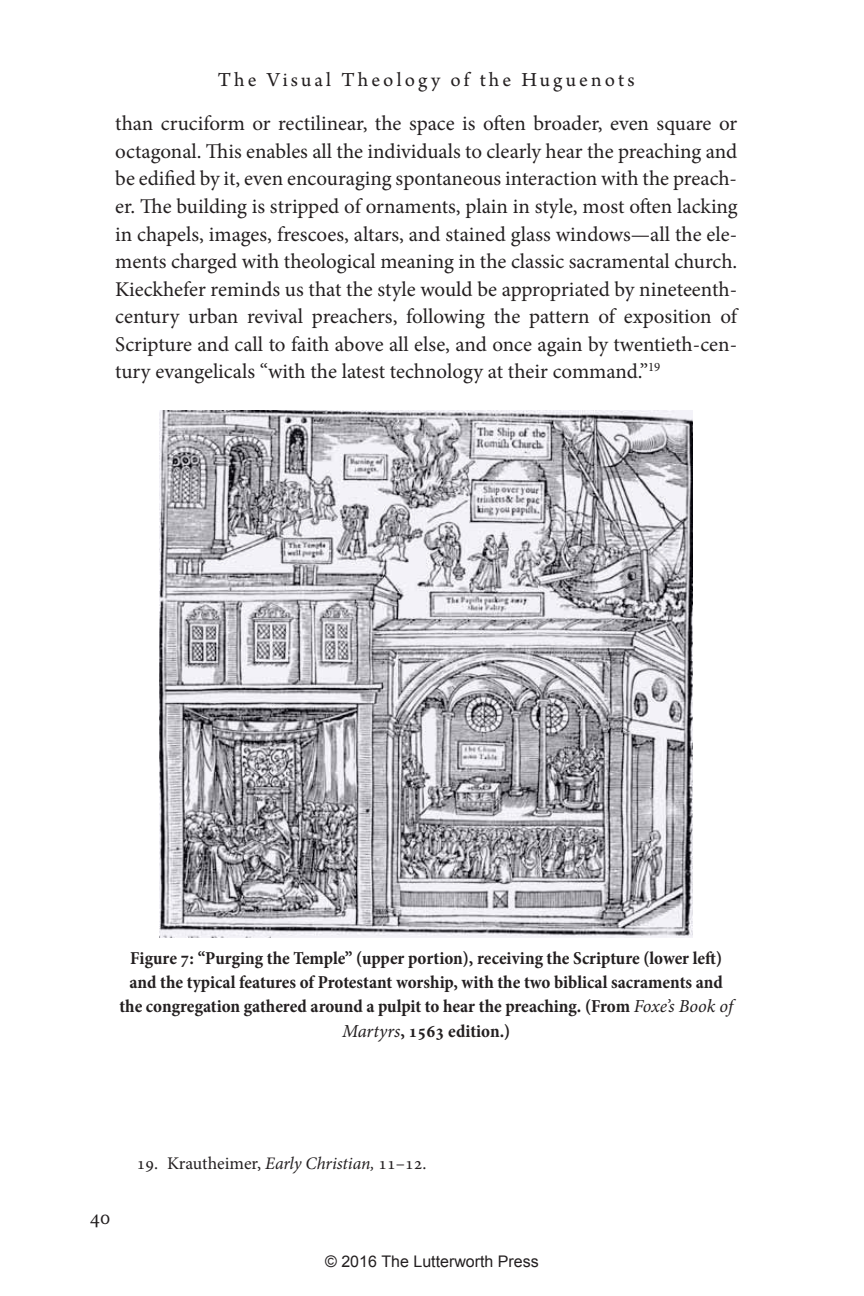
<style>
.page{position:relative;width:864px;height:1296px;background:#fff}
.page>*{position:absolute;margin:0;border:0;box-sizing:border-box;transform-origin:0 0}
.t1{font:21px/27.6px "Minion Pro";color:#231f20;text-align:justify}
.t2{font:21px "Arno Pro";letter-spacing:.15em;color:#231f20}
.t3{font:700 condensed 18.4px/24.4px "Minion Pro";color:#231f20;text-align:center}
.t4{font:17.8px "Minion Pro";color:#231f20}
.t5{font:16px "Arial";color:#231f20}
.s1{font-weight:400;font-style:italic;font-stretch:normal}
.s2{font-style:italic;font-size:17.6px}
</style>
<div class="page">
<img style="left:160px;top:410px;width:533px;height:528px">
<p class="t2" style="left:218px;top:71px;width:419px">The Visual Theology of the Huguenots</p>
<p class="t1" style="left:115px;top:112px;width:624px">than cruciform or rectilinear, the space is often broader, even square or octagonal. This enables all the individuals to clearly hear the preaching and be edified by it, even encouraging spontaneous interaction with the preach&shy;er. The building is stripped of ornaments, plain in style, most often lacking in chapels, images, frescoes, altars, and stained glass windows—all the ele&shy;ments charged with theological meaning in the classic sacramental church.<br>Kieckhefer reminds us that the style would be appropriated by nineteenth&shy;century urban revival preachers, following the pattern of exposition of Scripture and call to faith above all else, and once again by twentieth-cen&shy;tury evangelicals “with the latest technology at their command.”<sup>19</sup></p>
<p class="t3" style="left:119px;top:947px;width:615px">Figure 7: “Purging the Temple” (upper portion), receiving the Scripture (lower left) and the typical features of Protestant worship, with the two biblical sacraments and the congregation gathered around a pulpit to hear the preaching. (From <span class="s1">Foxe’s Book of Martyrs</span>, 1563 edition.)</p>
<p class="t1" style="left:90px;top:1205px;width:22px">40</p>
<p class="t4" style="left:137px;top:1157px;width:291px">19. Krautheimer, <span class="s2">Early Christian,</span> 11–12.</p>
<p class="t5" style="left:325px;top:1253px;width:215px">© 2016 The Lutterworth Press</p>
</div>
